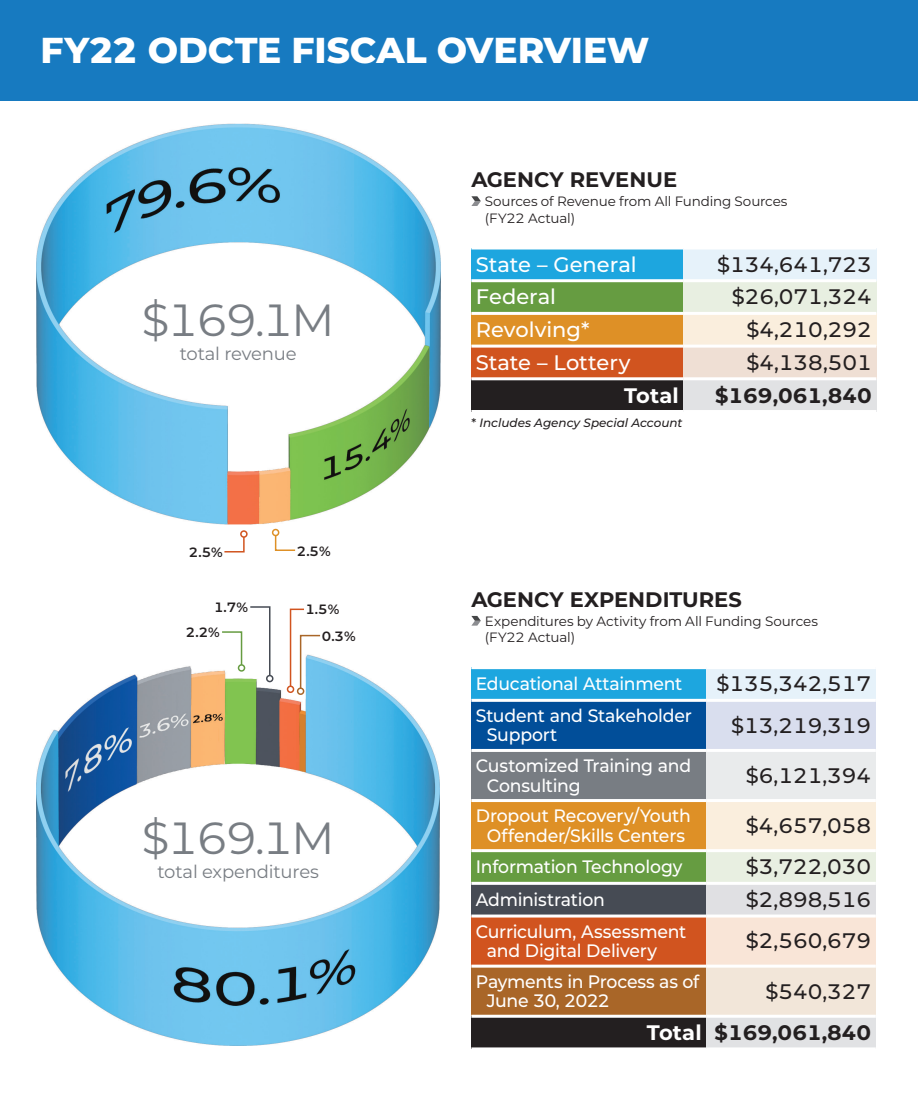
<style>
.page{position:relative;width:918px;height:1107px;background:#fff}
.page>*{position:absolute;margin:0;border:0;box-sizing:border-box;transform-origin:0 0}
.t1{font:45px "Montserrat";letter-spacing:-.05em;color:#787d83}
.t2{font:800 36px "Montserrat";color:#fff}
.Agency_table_2{font:500 21px "Montserrat";color:#231f20}
.t3{font:700 21px "Montserrat";color:#231f20}
.Agency_table_1{font:500 21px "Montserrat";color:#fff}
.t4{font:700 21px "Montserrat";letter-spacing:.01em;color:#fff}
.Agency_table_1-2{font:500 18px/19.5px "Montserrat";letter-spacing:-.015em;color:#fff;scale:.96 1}
.t5{font:18px "Montserrat";letter-spacing:-.01em;color:#787d83}
.t6{font:13.5px/16.5px "Montserrat";letter-spacing:-.01em;color:#231f20}
.t7{font:600 13.5px "Montserrat";color:#231f20}
.t8{font:italic 500 12px "Montserrat";color:#231f20}
.s1{font-style:normal}
</style>
<div class="page">
<div style="left:471px;top:248px;width:212px;height:33px;background:#1da6df"></div>
<div style="left:683px;top:248px;width:193px;height:33px;background:#e6f2fa"></div>
<div style="left:471px;top:281px;width:212px;height:32px;background:#669c41"></div>
<div style="left:683px;top:281px;width:193px;height:32px;background:#e8efe1"></div>
<div style="left:471px;top:313px;width:212px;height:33px;background:#de9026"></div>
<div style="left:683px;top:313px;width:193px;height:33px;background:#faeedd"></div>
<div style="left:471px;top:346px;width:212px;height:33px;background:#d1541f"></div>
<div style="left:683px;top:346px;width:193px;height:33px;background:#efdfd4"></div>
<div style="left:471px;top:379px;width:212px;height:33px;background:#231f20"></div>
<div style="left:683px;top:379px;width:193px;height:33px;background:#e1e2e4"></div>
<hr style="left:471px;top:247px;width:212px;height:3px;background:#fff">
<hr style="left:683px;top:247px;width:193px;height:3px;background:#fff">
<hr style="left:471px;top:279px;width:212px;height:3px;background:#fff">
<hr style="left:683px;top:279px;width:193px;height:3px;background:#fff">
<hr style="left:471px;top:312px;width:212px;height:3px;background:#fff">
<hr style="left:683px;top:312px;width:193px;height:3px;background:#fff">
<hr style="left:471px;top:345px;width:212px;height:3px;background:#fff">
<hr style="left:683px;top:345px;width:193px;height:3px;background:#fff">
<hr style="left:471px;top:377px;width:212px;height:3px;background:#fff">
<hr style="left:683px;top:377px;width:193px;height:3px;background:#fff">
<hr style="left:471px;top:410px;width:212px;height:3px;background:#fff">
<hr style="left:683px;top:410px;width:193px;height:3px;background:#fff">
<div style="left:471px;top:668px;width:235px;height:32px;background:#1da6df"></div>
<div style="left:706px;top:668px;width:170px;height:32px;background:#e6f2fa"></div>
<div style="left:471px;top:700px;width:235px;height:50px;background:#014e99"></div>
<div style="left:706px;top:700px;width:170px;height:50px;background:#d9deee"></div>
<div style="left:471px;top:750px;width:235px;height:51px;background:#787d83"></div>
<div style="left:706px;top:750px;width:170px;height:51px;background:#e9ebec"></div>
<div style="left:471px;top:801px;width:235px;height:50px;background:#de9026"></div>
<div style="left:706px;top:801px;width:170px;height:50px;background:#faeedd"></div>
<div style="left:471px;top:851px;width:235px;height:32px;background:#669c41"></div>
<div style="left:706px;top:851px;width:170px;height:32px;background:#e8efe1"></div>
<div style="left:471px;top:883px;width:235px;height:33px;background:#464b54"></div>
<div style="left:706px;top:883px;width:170px;height:33px;background:#e0e0e3"></div>
<div style="left:471px;top:916px;width:235px;height:50px;background:#d1541f"></div>
<div style="left:706px;top:916px;width:170px;height:50px;background:#f9e5d7"></div>
<div style="left:471px;top:966px;width:235px;height:50px;background:#a96628"></div>
<div style="left:706px;top:966px;width:170px;height:50px;background:#f2e6d9"></div>
<div style="left:471px;top:1016px;width:235px;height:33px;background:#231f20"></div>
<div style="left:706px;top:1016px;width:170px;height:33px;background:#e1e2e4"></div>
<hr style="left:471px;top:666px;width:235px;height:3px;background:#fff">
<hr style="left:706px;top:666px;width:170px;height:3px;background:#fff">
<hr style="left:471px;top:699px;width:235px;height:3px;background:#fff">
<hr style="left:706px;top:699px;width:170px;height:3px;background:#fff">
<hr style="left:471px;top:749px;width:235px;height:3px;background:#fff">
<hr style="left:706px;top:749px;width:170px;height:3px;background:#fff">
<hr style="left:471px;top:799px;width:235px;height:3px;background:#fff">
<hr style="left:471px;top:849px;width:235px;height:3px;background:#fff">
<hr style="left:706px;top:799px;width:170px;height:3px;background:#fff">
<hr style="left:706px;top:849px;width:170px;height:3px;background:#fff">
<hr style="left:471px;top:882px;width:235px;height:3px;background:#fff">
<hr style="left:706px;top:882px;width:170px;height:3px;background:#fff">
<hr style="left:471px;top:965px;width:235px;height:3px;background:#fff">
<hr style="left:706px;top:965px;width:170px;height:3px;background:#fff">
<hr style="left:471px;top:915px;width:235px;height:3px;background:#fff">
<hr style="left:471px;top:1015px;width:235px;height:3px;background:#fff">
<hr style="left:706px;top:915px;width:170px;height:3px;background:#fff">
<hr style="left:706px;top:1015px;width:170px;height:3px;background:#fff">
<hr style="left:471px;top:1047px;width:235px;height:3px;background:#fff">
<hr style="left:706px;top:1047px;width:170px;height:3px;background:#fff">
<div style="left:0;top:0;width:918px;height:101px;background:#177ac0"></div>
<svg style="left:471px;top:196px;width:10px;height:10px"></svg>
<svg style="left:471px;top:616px;width:10px;height:10px"></svg>
<img style="left:36px;top:124px;width:404px;height:400px">
<img style="left:37px;top:659px;width:403px;height:387px">
<svg style="left:249px;top:606px;width:22px;height:71px"></svg>
<div style="left:266px;top:675px;width:8px;height:7px;border:2px solid #464b54;border-radius:50%"></div>
<svg style="left:221px;top:631px;width:22px;height:35px"></svg>
<div style="left:238px;top:664px;width:7px;height:8px;border:2px solid #669c41;border-radius:50%"></div>
<div style="left:287px;top:686px;width:7px;height:7px;border:2px solid #d1541f;border-radius:50%"></div>
<svg style="left:274px;top:534px;width:22px;height:17px"></svg>
<div style="left:272px;top:529px;width:7px;height:7px;border:2px solid #de9026;border-radius:50%"></div>
<svg style="left:224px;top:536px;width:21px;height:17px"></svg>
<div style="left:240px;top:530px;width:8px;height:8px;border:2px solid #d1541f;border-radius:50%"></div>
<svg style="left:289px;top:608px;width:33px;height:82px"></svg>
<div style="left:297px;top:687px;width:7px;height:8px;border:2px solid #a96628;border-radius:50%"></div>
<p class="t2" style="left:40px;top:24px;width:611px">FY22 ODCTE FISCAL OVERVIEW</p>
<p class="t3" style="left:471px;top:165px;width:207px">AGENCY REVENUE</p>
<p class="t1" style="left:142px;top:289px;width:194px">$169.1M</p>
<p class="t5" style="left:180px;top:341px;width:118px">total revenue</p>
<p class="t7" style="left:189px;top:543px;width:35px">2.5%</p>
<p class="t7" style="left:297px;top:541px;width:35px">2.5%</p>
<p class="t7" style="left:214px;top:598px;width:35px">1.7%</p>
<p class="t7" style="left:186px;top:622px;width:35px">2.2%</p>
<p class="t7" style="left:306px;top:600px;width:35px">1.5%</p>
<p class="t7" style="left:322px;top:626px;width:35px">0.3%</p>
<p class="t1" style="left:142px;top:807px;width:194px">$169.1M</p>
<p class="t5" style="left:158px;top:859px;width:163px">total expenditures</p>
<p class="t6" style="left:485px;top:192px;width:304px">Sources of Revenue from All Funding Sources (FY22 Actual)</p>
<p class="Agency_table_1" style="left:476px;top:250px;width:162px">State – General</p>
<p class="Agency_table_2" style="left:717px;top:250px;width:156px">$134,641,723</p>
<p class="Agency_table_1" style="left:476px;top:282px;width:82px">Federal</p>
<p class="Agency_table_2" style="left:732px;top:282px;width:142px">$26,071,324</p>
<p class="Agency_table_1" style="left:476px;top:315px;width:115px">Revolving*</p>
<p class="Agency_table_2" style="left:746px;top:315px;width:127px">$4,210,292</p>
<p class="Agency_table_1" style="left:476px;top:348px;width:156px">State – Lottery</p>
<p class="Agency_table_2" style="left:746px;top:348px;width:127px">$4,138,501</p>
<p class="t4" style="left:624px;top:380px;width:56px">Total</p>
<p class="t3" style="left:715px;top:380px;width:158px">$169,061,840</p>
<p class="t8" style="left:471px;top:415px;width:213px"><span class="s1">*</span> Includes Agency Special Account</p>
<p class="t3" style="left:471px;top:584px;width:272px">AGENCY EXPENDITURES</p>
<p class="t6" style="left:485px;top:612px;width:335px">Expenditures by Activity from All Funding Sources (FY22 Actual)</p>
<p class="Agency_table_1-2" style="left:476px;top:673px;width:217px">Educational Attainment</p>
<p class="Agency_table_2" style="left:716px;top:669px;width:156px">$135,342,517</p>
<p class="Agency_table_1-2" style="left:487px;top:705px;width:215px;text-indent:-11px">Student and Stakeholder<br>Support</p>
<p class="Agency_table_2" style="left:731px;top:711px;width:142px">$13,219,319</p>
<p class="Agency_table_1-2" style="left:487px;top:755px;width:214px;text-indent:-11px">Customized Training and<br>Consulting</p>
<p class="Agency_table_2" style="left:746px;top:761px;width:127px">$6,121,394</p>
<p class="Agency_table_1-2" style="left:476px;top:805px;width:225px;text-align:center">Dropout Recovery/Youth<br>Offender/Skills Centers</p>
<p class="Agency_table_2" style="left:746px;top:811px;width:127px">$4,657,058</p>
<p class="Agency_table_1-2" style="left:476px;top:856px;width:217px">Information Technology</p>
<p class="Agency_table_2" style="left:746px;top:852px;width:127px">$3,722,030</p>
<p class="Agency_table_1-2" style="left:476px;top:889px;width:136px">Administration</p>
<p class="Agency_table_2" style="left:746px;top:885px;width:127px">$2,898,516</p>
<p class="Agency_table_1-2" style="left:487px;top:921px;width:209px;text-indent:-11px">Curriculum, Assessment and Digital Delivery</p>
<p class="Agency_table_2" style="left:746px;top:926px;width:127px">$2,560,679</p>
<p class="Agency_table_1-2" style="left:487px;top:971px;width:223px;text-indent:-11px">Payments in Process as of<br>June 30, 2022</p>
<p class="Agency_table_2" style="left:765px;top:976px;width:108px">$540,327</p>
<p class="t4" style="left:647px;top:1017px;width:56px">Total</p>
<p class="t3" style="left:715px;top:1017px;width:158px">$169,061,840</p>
</div>
